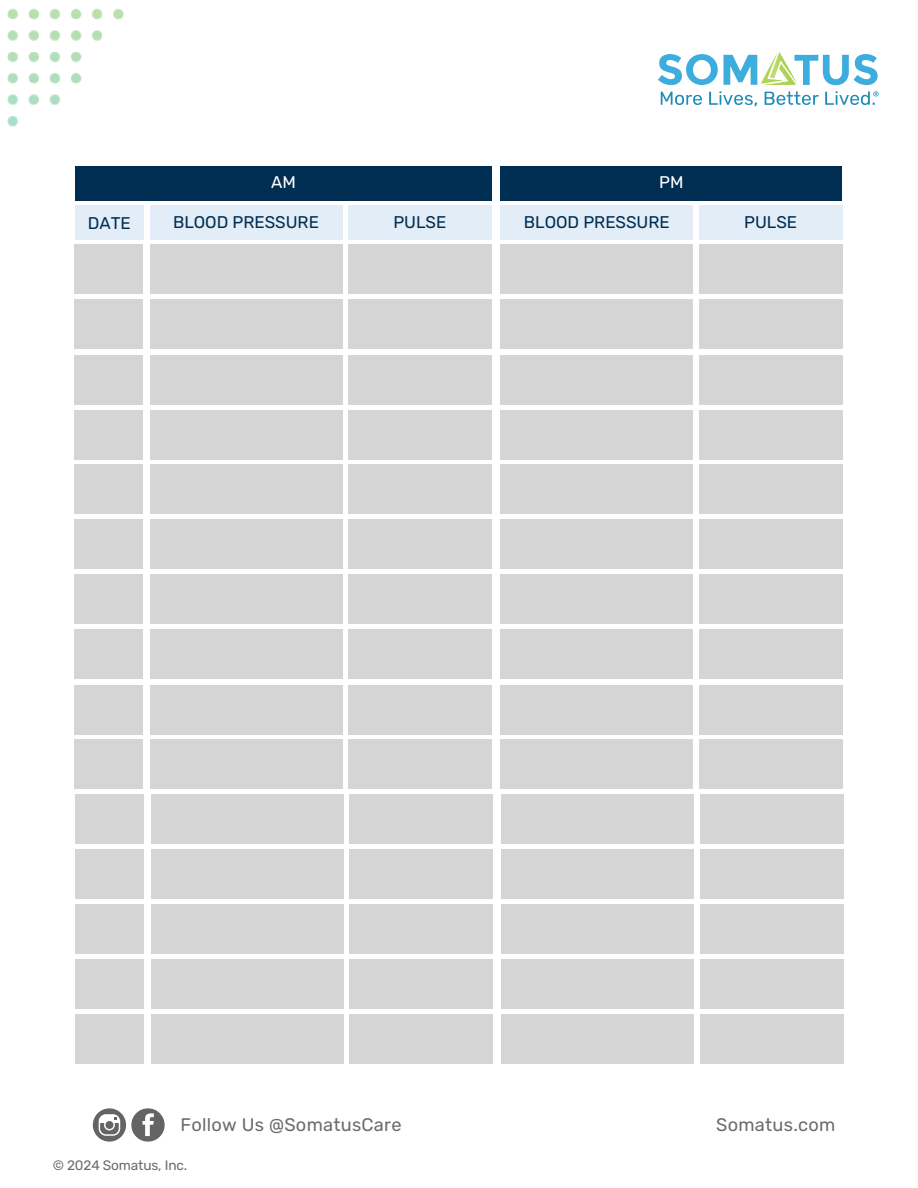
<style>
.page{position:relative;width:918px;height:1188px;background:#fff}
.page>*{position:absolute;margin:0;border:0;box-sizing:border-box;transform-origin:0 0}
.t1{font:18.15px "Rubik";letter-spacing:.015em;color:#6c6c6c}
.t2{font:16.95px "Rubik";color:#002d52}
.t3{font:16.95px "Rubik";color:#fff}
.t4{font:13.65px "Rubik";letter-spacing:-.01em;color:#6c6c6c}
</style>
<div class="page">
<div style="left:75px;top:166px;width:417px;height:34px;background:#002d52"></div>
<div style="left:150px;top:205px;width:192px;height:34px;background:#e3edf7"></div>
<div style="left:348px;top:205px;width:144px;height:35px;background:#e3edf7"></div>
<div style="left:75px;top:205px;width:69px;height:34px;background:#e3edf7"></div>
<div style="left:500px;top:166px;width:342px;height:34px;background:#002d52"></div>
<div style="left:500px;top:205px;width:193px;height:34px;background:#e3edf7"></div>
<div style="left:699px;top:205px;width:143px;height:35px;background:#e3edf7"></div>
<div style="left:150px;top:245px;width:192px;height:49px;background:#d5d5d5"></div>
<div style="left:74px;top:245px;width:69px;height:49px;background:#d5d5d5"></div>
<div style="left:150px;top:300px;width:192px;height:49px;background:#d5d5d5"></div>
<div style="left:74px;top:300px;width:69px;height:49px;background:#d5d5d5"></div>
<div style="left:150px;top:355px;width:192px;height:49px;background:#d5d5d5"></div>
<div style="left:74px;top:355px;width:69px;height:49px;background:#d5d5d5"></div>
<div style="left:150px;top:410px;width:192px;height:50px;background:#d5d5d5"></div>
<div style="left:74px;top:410px;width:69px;height:50px;background:#d5d5d5"></div>
<div style="left:150px;top:464px;width:192px;height:50px;background:#d5d5d5"></div>
<div style="left:348px;top:245px;width:144px;height:49px;background:#d5d5d5"></div>
<div style="left:348px;top:300px;width:144px;height:49px;background:#d5d5d5"></div>
<div style="left:348px;top:355px;width:144px;height:49px;background:#d5d5d5"></div>
<div style="left:348px;top:410px;width:144px;height:50px;background:#d5d5d5"></div>
<div style="left:348px;top:464px;width:144px;height:50px;background:#d5d5d5"></div>
<div style="left:74px;top:464px;width:69px;height:50px;background:#d5d5d5"></div>
<div style="left:500px;top:245px;width:193px;height:49px;background:#d5d5d5"></div>
<div style="left:500px;top:300px;width:193px;height:49px;background:#d5d5d5"></div>
<div style="left:500px;top:355px;width:193px;height:49px;background:#d5d5d5"></div>
<div style="left:500px;top:410px;width:193px;height:50px;background:#d5d5d5"></div>
<div style="left:500px;top:464px;width:193px;height:50px;background:#d5d5d5"></div>
<div style="left:699px;top:245px;width:143px;height:49px;background:#d5d5d5"></div>
<div style="left:699px;top:300px;width:143px;height:49px;background:#d5d5d5"></div>
<div style="left:699px;top:355px;width:143px;height:49px;background:#d5d5d5"></div>
<div style="left:699px;top:410px;width:143px;height:50px;background:#d5d5d5"></div>
<div style="left:699px;top:464px;width:143px;height:50px;background:#d5d5d5"></div>
<div style="left:150px;top:519px;width:192px;height:50px;background:#d5d5d5"></div>
<div style="left:74px;top:519px;width:69px;height:50px;background:#d5d5d5"></div>
<div style="left:150px;top:574px;width:192px;height:50px;background:#d5d5d5"></div>
<div style="left:74px;top:574px;width:69px;height:50px;background:#d5d5d5"></div>
<div style="left:150px;top:630px;width:192px;height:49px;background:#d5d5d5"></div>
<div style="left:74px;top:630px;width:69px;height:49px;background:#d5d5d5"></div>
<div style="left:150px;top:685px;width:192px;height:49px;background:#d5d5d5"></div>
<div style="left:74px;top:685px;width:69px;height:49px;background:#d5d5d5"></div>
<div style="left:150px;top:739px;width:192px;height:50px;background:#d5d5d5"></div>
<div style="left:348px;top:519px;width:144px;height:50px;background:#d5d5d5"></div>
<div style="left:348px;top:574px;width:144px;height:50px;background:#d5d5d5"></div>
<div style="left:348px;top:630px;width:144px;height:49px;background:#d5d5d5"></div>
<div style="left:348px;top:685px;width:144px;height:49px;background:#d5d5d5"></div>
<div style="left:348px;top:739px;width:144px;height:50px;background:#d5d5d5"></div>
<div style="left:74px;top:739px;width:69px;height:50px;background:#d5d5d5"></div>
<div style="left:500px;top:519px;width:193px;height:50px;background:#d5d5d5"></div>
<div style="left:500px;top:574px;width:193px;height:50px;background:#d5d5d5"></div>
<div style="left:500px;top:630px;width:193px;height:49px;background:#d5d5d5"></div>
<div style="left:500px;top:685px;width:193px;height:49px;background:#d5d5d5"></div>
<div style="left:500px;top:739px;width:193px;height:50px;background:#d5d5d5"></div>
<div style="left:699px;top:519px;width:143px;height:50px;background:#d5d5d5"></div>
<div style="left:699px;top:574px;width:143px;height:50px;background:#d5d5d5"></div>
<div style="left:699px;top:630px;width:143px;height:49px;background:#d5d5d5"></div>
<div style="left:699px;top:685px;width:143px;height:49px;background:#d5d5d5"></div>
<div style="left:699px;top:739px;width:143px;height:50px;background:#d5d5d5"></div>
<div style="left:151px;top:794px;width:193px;height:50px;background:#d5d5d5"></div>
<div style="left:76px;top:794px;width:68px;height:50px;background:#d5d5d5"></div>
<div style="left:151px;top:849px;width:193px;height:50px;background:#d5d5d5"></div>
<div style="left:76px;top:849px;width:68px;height:50px;background:#d5d5d5"></div>
<div style="left:151px;top:904px;width:193px;height:50px;background:#d5d5d5"></div>
<div style="left:76px;top:904px;width:68px;height:50px;background:#d5d5d5"></div>
<div style="left:151px;top:960px;width:193px;height:49px;background:#d5d5d5"></div>
<div style="left:76px;top:960px;width:68px;height:49px;background:#d5d5d5"></div>
<div style="left:151px;top:1014px;width:193px;height:49px;background:#d5d5d5"></div>
<div style="left:349px;top:794px;width:144px;height:50px;background:#d5d5d5"></div>
<div style="left:349px;top:849px;width:144px;height:50px;background:#d5d5d5"></div>
<div style="left:349px;top:904px;width:144px;height:50px;background:#d5d5d5"></div>
<div style="left:349px;top:960px;width:144px;height:49px;background:#d5d5d5"></div>
<div style="left:349px;top:1014px;width:144px;height:49px;background:#d5d5d5"></div>
<div style="left:76px;top:1014px;width:68px;height:49px;background:#d5d5d5"></div>
<div style="left:501px;top:794px;width:193px;height:50px;background:#d5d5d5"></div>
<div style="left:501px;top:849px;width:193px;height:50px;background:#d5d5d5"></div>
<div style="left:501px;top:904px;width:193px;height:50px;background:#d5d5d5"></div>
<div style="left:501px;top:960px;width:193px;height:49px;background:#d5d5d5"></div>
<div style="left:501px;top:1014px;width:193px;height:49px;background:#d5d5d5"></div>
<div style="left:700px;top:794px;width:144px;height:50px;background:#d5d5d5"></div>
<div style="left:700px;top:849px;width:144px;height:50px;background:#d5d5d5"></div>
<div style="left:700px;top:904px;width:144px;height:50px;background:#d5d5d5"></div>
<div style="left:700px;top:960px;width:144px;height:49px;background:#d5d5d5"></div>
<div style="left:700px;top:1014px;width:144px;height:49px;background:#d5d5d5"></div>
<img style="left:7px;top:8px;width:208px;height:193px">
<svg style="left:658px;top:52px;width:220px;height:33px"></svg>
<svg style="left:661px;top:92px;width:41px;height:13px"></svg>
<svg style="left:709px;top:91px;width:48px;height:15px"></svg>
<svg style="left:765px;top:91px;width:54px;height:14px"></svg>
<svg style="left:825px;top:91px;width:54px;height:14px"></svg>
<svg style="left:93px;top:1108px;width:71px;height:33px"></svg>
<p class="t3" style="left:271px;top:173px;width:26px">AM</p>
<p class="t2" style="left:88px;top:213px;width:45px">DATE</p>
<p class="t2" style="left:173px;top:213px;width:147px">BLOOD PRESSURE</p>
<p class="t2" style="left:393px;top:213px;width:55px">PULSE</p>
<p class="t3" style="left:659px;top:173px;width:26px">PM</p>
<h2 class="t2" style="left:524px;top:213px;width:147px">BLOOD PRESSURE</h2>
<p class="t2" style="left:744px;top:213px;width:55px">PULSE</p>
<h1 class="t1" style="left:181px;top:1114px;width:223px">Follow Us @SomatusCare</h1>
<h1 class="t1" style="left:716px;top:1114px;width:121px">Somatus.com</h1>
<h1 class="t4" style="left:53px;top:1157px;width:136px">© 2024 Somatus, Inc.</h1>
</div>
